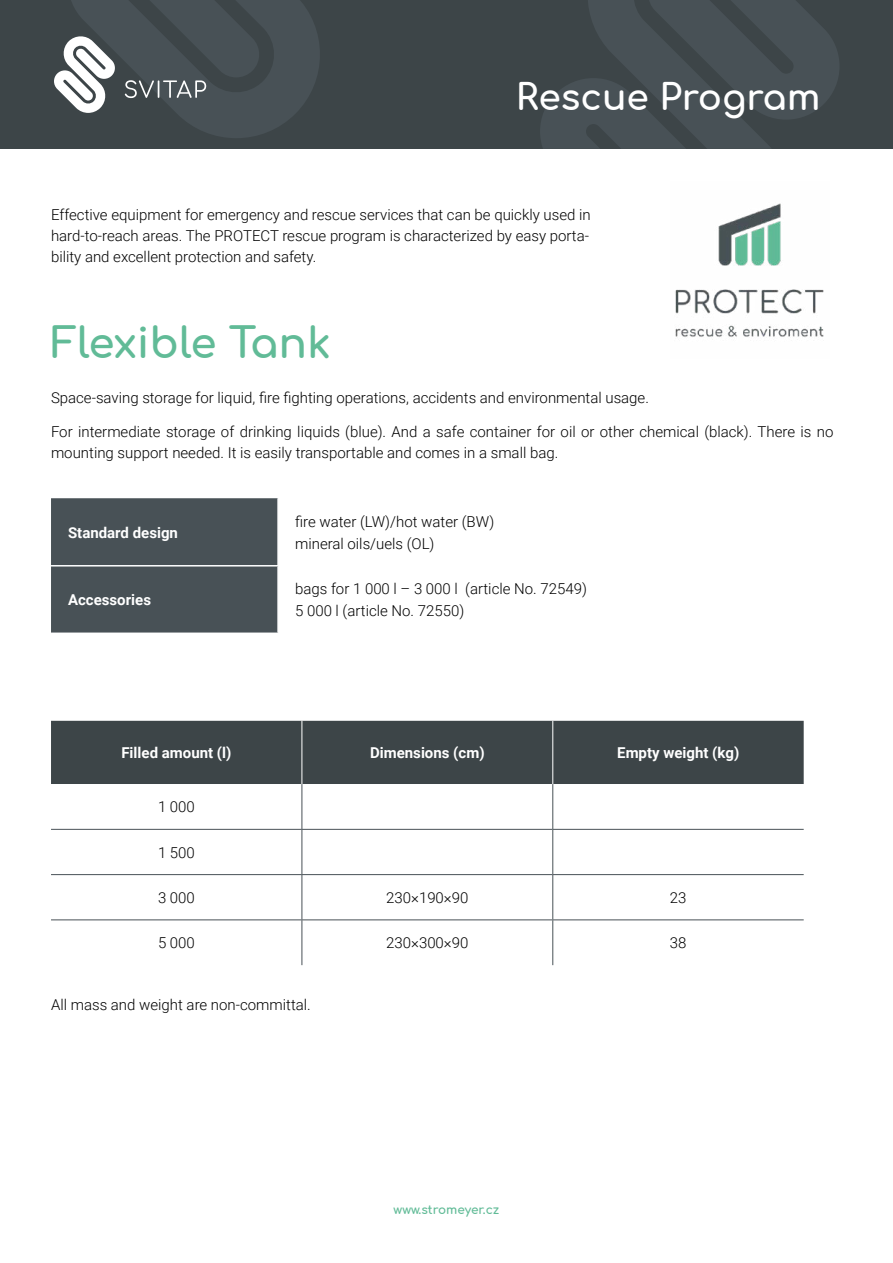
<style>
.page{position:relative;width:893px;height:1263px;background:#fff}
.page>*{position:absolute;margin:0;border:0;box-sizing:border-box;transform-origin:0 0}
.Nadpis{font:700 42px "Comfortaa";color:#61bb97}
.t1{font:700 36px "Comfortaa";color:#fff}
.Tabulka__text{font:300 15px/21px "Roboto";color:#000;text-align:justify}
.Tabulka__záhlaví{font:700 15px "Roboto";color:#fff}
.Tabulka__záhlaví-2{font:300 15px "Roboto";color:#000}
.t2{font:700 12px "Comfortaa";color:#61bb97}
</style>
<div class="page">
<div style="left:0;top:0;width:893px;height:149px;background:#3d4548"></div>
<svg style="left:540px;top:0;width:299px;height:149px"></svg>
<div style="left:51px;top:498px;width:226px;height:134px;background:#485156"></div>
<hr style="left:51px;top:565px;width:228px;height:1px;background:#fff">
<div style="left:51px;top:721px;width:753px;height:63px;background:#3d4548"></div>
<svg style="left:51px;top:784px;width:753px;height:181px"></svg>
<hr style="left:302px;top:784px;width:1px;height:45px;background:#485156">
<hr style="left:552px;top:784px;width:1px;height:45px;background:#485156">
<hr style="left:51px;top:829px;width:251px;height:1px;background:#485156">
<hr style="left:302px;top:829px;width:251px;height:1px;background:#485156">
<hr style="left:302px;top:830px;width:1px;height:44px;background:#485156">
<hr style="left:553px;top:829px;width:251px;height:1px;background:#485156">
<hr style="left:552px;top:830px;width:1px;height:44px;background:#485156">
<hr style="left:51px;top:874px;width:251px;height:1px;background:#485156">
<hr style="left:302px;top:874px;width:251px;height:1px;background:#485156">
<hr style="left:302px;top:875px;width:1px;height:44px;background:#485156">
<hr style="left:553px;top:874px;width:251px;height:1px;background:#485156">
<hr style="left:552px;top:875px;width:1px;height:44px;background:#485156">
<hr style="left:51px;top:919px;width:251px;height:1px;background:#485156">
<hr style="left:302px;top:919px;width:251px;height:1px;background:#485156">
<hr style="left:302px;top:920px;width:1px;height:45px;background:#485156">
<hr style="left:553px;top:919px;width:251px;height:1px;background:#485156">
<hr style="left:552px;top:920px;width:1px;height:45px;background:#485156">
<hr style="left:302px;top:721px;width:1px;height:63px;background:#fff">
<hr style="left:552px;top:721px;width:1px;height:63px;background:#fff">
<svg style="left:54px;top:0;width:266px;height:138px"></svg>
<img style="left:675px;top:203px;width:149px;height:137px">
<h2 class="t1" style="left:516px;top:64px;width:306px">Rescue Program</h2>
<p class="Tabulka__text" style="left:51px;top:203px;width:541px">Effective equipment for emergency and rescue services that can be quickly used in hard-to-reach areas. The PROTECT rescue program is characterized by easy porta&shy;bility and excellent protection and safety.</p>
<p class="Nadpis" style="left:51px;top:304px;width:282px">Flexible Tank</p>
<p class="Tabulka__text" style="left:51px;top:386px;width:599px">Space-saving storage for liquid, fire fighting operations, accidents and environmental usage.</p>
<p class="Tabulka__text" style="left:51px;top:420px;width:784px">For intermediate storage of drinking liquids (blue). And a safe container for oil or other chemical (black). There is no mounting support needed. It is easily transportable and comes in a small bag.</p>
<p class="Tabulka__záhlaví" style="left:68px;top:522px;width:111px">Standard design</p>
<p class="Tabulka__záhlaví" style="left:68px;top:589px;width:85px">Accessories</p>
<p class="Tabulka__text" style="left:295px;top:510px;width:201px">fire water (LW)/hot water (BW)</p>
<p class="Tabulka__text" style="left:295px;top:532px;width:141px">mineral oils/uels (OL)</p>
<p class="Tabulka__text" style="left:295px;top:578px;width:293px">bags for 1 000 l – 3 000 l (article No. 72549)</p>
<p class="Tabulka__text" style="left:295px;top:600px;width:171px">5 000 l (article No. 72550)</p>
<p class="Tabulka__záhlaví" style="left:121px;top:742px;width:112px">Filled amount (l)</p>
<p class="Tabulka__záhlaví" style="left:370px;top:742px;width:116px">Dimensions (cm)</p>
<p class="Tabulka__záhlaví" style="left:617px;top:742px;width:124px">Empty weight (kg)</p>
<p class="Tabulka__záhlaví-2" style="left:158px;top:796px;width:38px">1 000</p>
<p class="Tabulka__záhlaví-2" style="left:158px;top:842px;width:38px">1 500</p>
<p class="Tabulka__záhlaví-2" style="left:158px;top:887px;width:38px">3 000</p>
<p class="Tabulka__záhlaví-2" style="left:386px;top:887px;width:84px">230×190×90</p>
<p class="Tabulka__záhlaví-2" style="left:670px;top:887px;width:18px">23</p>
<p class="Tabulka__záhlaví-2" style="left:158px;top:932px;width:38px">5 000</p>
<p class="Tabulka__záhlaví-2" style="left:386px;top:932px;width:84px">230×300×90</p>
<p class="Tabulka__záhlaví-2" style="left:670px;top:932px;width:18px">38</p>
<p class="Tabulka__text" style="left:51px;top:993px;width:261px">All mass and weight are non-committal.</p>
<p class="t2" style="left:394px;top:1198px;width:107px">www.stromeyer.cz</p>
</div>
